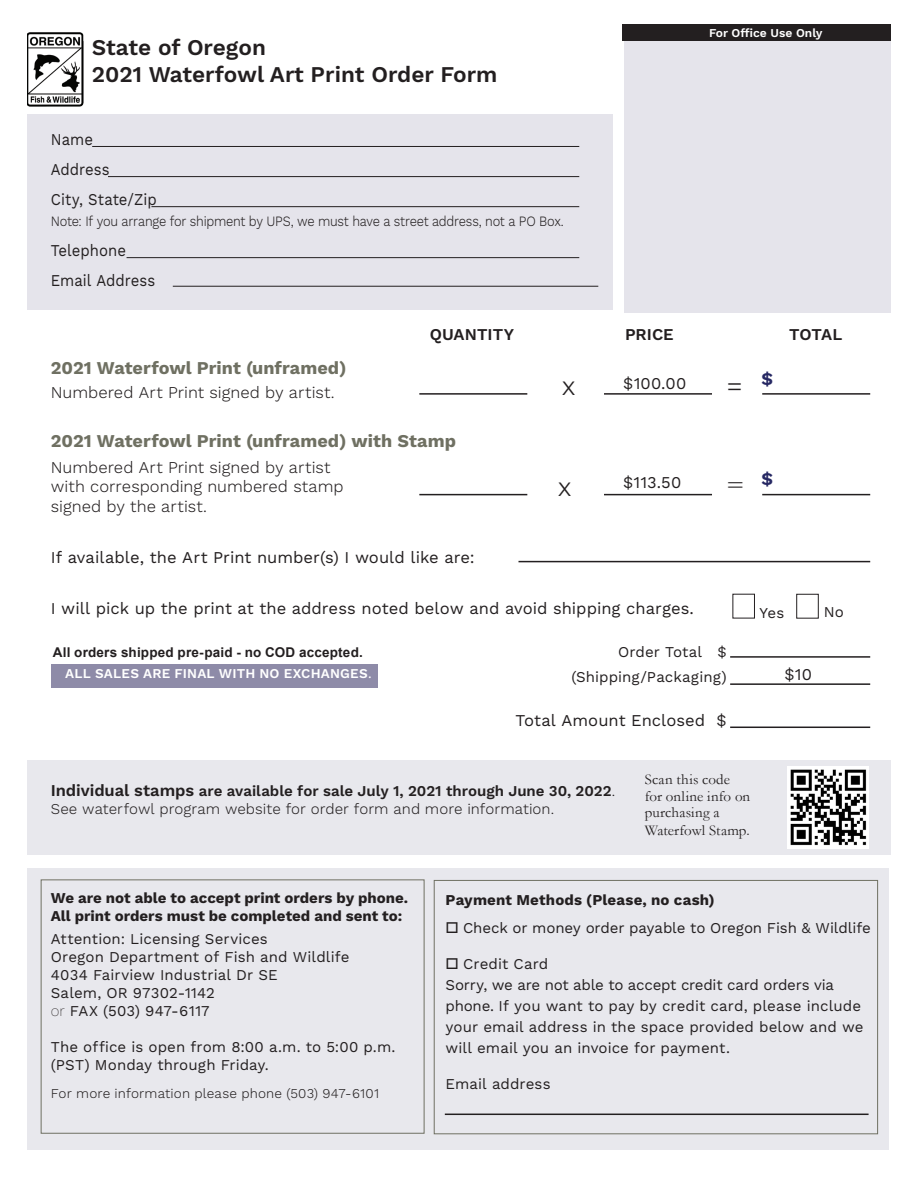
<style>
.page{position:relative;width:918px;height:1188px;background:#fff}
.page>*{position:absolute;margin:0;border:0;box-sizing:border-box;transform-origin:0 0}
.t1{font:300 27px "Work Sans";color:#231f20}
.t2{font:27px "Times New Roman";color:#231f20}
.t3{font:600 22.5px "Work Sans";color:#231f20}
.Work_sans_text_11pt{font:700 18px "Work Sans";color:#6f7062}
.work_sans_12_pt{font:700 18px "Work Sans";color:#6f7062}
.work_sans_12_pt-2{font:700 18px "Work Sans";color:#262863}
.work_sans_10_pt{font:16.5px "Work Sans";color:#231f20}
.Work_sans_text_11pt-2{font:300 16.5px/19.5px "Work Sans";color:#231f20}
.work_sans_10_pt-2{font:16.5px "Work Sans";color:#231f20;scale:.9 1}
.work_sans_12_pt-3{font:300 16.5px "Work Sans";color:#231f20}
.Work_sans_text_11pt-3{font:600 16.5px "Work Sans";color:#231f20}
.Work_sans_text_11pt-4{font:16.5px "Work Sans";letter-spacing:.005em;color:#231f20}
.work_sans_10_pt-3{font:15px/21px "Work Sans";letter-spacing:.005em;color:#231f20}
.Work_sans_text_11pt-5{font:300 15px/18px "Work Sans";letter-spacing:.005em;color:#231f20}
.work_sans_10_pt-4{font:700 15px/18px "Work Sans";color:#231f20}
.work_sans_10_pt-5{font:15px/16.5px "Garamond";letter-spacing:.01em;color:#231f20}
.Work_sans_text_11pt-6{font:15px "Work Sans";color:#231f20}
.t4{font:300 14.25px "Work Sans";letter-spacing:-.02em;color:#231f20;scale:.9 1}
.t5{font:300 13.5px "Work Sans";letter-spacing:.01em;color:#231f20}
.work_sans_10_pt-6{font:700 13.5px "Arial";letter-spacing:.015em;color:#231f20}
.work_sans_10_pt-7{font:600 13.5px "Work Sans";letter-spacing:.015em;color:#fff}
.t6{font:600 12px "Work Sans";color:#fff}
.s1{font-weight:400}
.s2{font-weight:600;font-size:16.5px}
.s3{font-weight:600}
.s4{font-weight:100}
</style>
<div class="page">
<div style="left:27px;top:114px;width:586px;height:196px;background:#e5e4eb"></div>
<div style="left:27px;top:760px;width:864px;height:95px;background:#e8e8ed"></div>
<div style="left:27px;top:868px;width:862px;height:282px;background:#e8e8ed"></div>
<div style="left:624px;top:32px;width:266px;height:281px;background:#e5e4eb"></div>
<div style="left:51px;top:664px;width:327px;height:23px;background:#8e8ba8"></div>
<img style="left:788px;top:767px;width:80px;height:82px">
<div style="left:622px;top:24px;width:269px;height:17px;background:#231f20"></div>
<hr style="left:730px;top:656px;width:140px;height:2px;background:#231f20">
<hr style="left:730px;top:727px;width:140px;height:1px;background:#231f20">
<hr style="left:92px;top:146px;width:487px;height:1px;background:#231f20">
<hr style="left:108px;top:176px;width:471px;height:1px;background:#231f20">
<hr style="left:151px;top:206px;width:428px;height:1px;background:#231f20">
<hr style="left:127px;top:257px;width:452px;height:1px;background:#231f20">
<hr style="left:173px;top:286px;width:425px;height:1px;background:#231f20">
<hr style="left:419px;top:393px;width:108px;height:2px;background:#231f20">
<hr style="left:604px;top:393px;width:108px;height:2px;background:#231f20">
<hr style="left:762px;top:393px;width:108px;height:2px;background:#231f20">
<div style="left:733px;top:594px;width:22px;height:24px;border:1px solid #231f20"></div>
<hr style="left:419px;top:494px;width:108px;height:1px;background:#231f20">
<hr style="left:604px;top:494px;width:108px;height:1px;background:#231f20">
<hr style="left:762px;top:494px;width:108px;height:1px;background:#231f20">
<hr style="left:519px;top:561px;width:351px;height:1px;background:#231f20">
<hr style="left:730px;top:683px;width:140px;height:2px;background:#231f20">
<hr style="left:445px;top:1114px;width:424px;height:1px;background:#231f20">
<div style="left:434px;top:880px;width:444px;height:254px;border:1px solid #6f7062"></div>
<img style="left:27px;top:32px;width:57px;height:75px">
<p class="t3" style="left:92px;top:34px;width:176px">State of Oregon</p>
<p class="t3" style="left:92px;top:61px;width:407px">2021 Waterfowl Art Print Order Form</p>
<p class="work_sans_10_pt-2" style="left:51px;top:130px;width:48px">Name</p>
<p class="work_sans_10_pt-2" style="left:51px;top:160px;width:67px">Address</p>
<p class="work_sans_10_pt-2" style="left:51px;top:190px;width:119px">City, State/Zip</p>
<p class="t4" style="left:51px;top:213px;width:572px">Note: If you arrange for shipment by UPS, we must have a street address, not a PO Box.</p>
<p class="work_sans_10_pt-2" style="left:51px;top:241px;width:85px">Telephone</p>
<p class="work_sans_10_pt-2" style="left:51px;top:271px;width:118px">Email Address</p>
<p class="Work_sans_text_11pt-3" style="left:430px;top:325px;width:86px">QUANTITY</p>
<p class="t6" style="left:709px;top:26px;width:115px">For Office Use Only</p>
<p class="Work_sans_text_11pt-3" style="left:625px;top:325px;width:50px">PRICE</p>
<p class="Work_sans_text_11pt-3" style="left:789px;top:325px;width:55px">TOTAL</p>
<p class="work_sans_12_pt" style="left:51px;top:357px;width:297px">2021 Waterfowl Print (unframed)</p>
<p class="work_sans_12_pt-3" style="left:51px;top:383px;width:285px">Numbered Art Print signed by artist.</p>
<p class="Work_sans_text_11pt" style="left:51px;top:431px;width:407px">2021 Waterfowl Print (unframed) with Stamp</p>
<p class="Work_sans_text_11pt-2" style="left:51px;top:458px;width:294px">Numbered Art Print signed by artist with corresponding numbered stamp</p>
<p class="Work_sans_text_11pt-2" style="left:51px;top:497px;width:158px">signed by the artist.</p>
<p class="t1" style="left:562px;top:370px;width:15px">x</p>
<p class="Work_sans_text_11pt-4" style="left:623px;top:373px;width:65px">$100.00</p>
<p class="t1" style="left:558px;top:471px;width:15px">x</p>
<p class="Work_sans_text_11pt-4" style="left:623px;top:472px;width:60px">$113.50</p>
<p class="work_sans_10_pt" style="left:51px;top:548px;width:426px">If available, the Art Print number(s) I would like are:</p>
<p class="work_sans_10_pt" style="left:51px;top:599px;width:645px">I will pick up the print at the address noted below and avoid shipping charges.</p>
<p class="t1" style="left:726px;top:370px;width:18px">=</p>
<p class="t2" style="left:728px;top:466px;width:17px">=</p>
<p class="work_sans_10_pt-6" style="left:53px;top:643px;width:311px">All orders shipped pre-paid - no COD accepted.</p>
<p class="work_sans_10_pt-7" style="left:65px;top:666px;width:308px">ALL SALES ARE FINAL WITH NO EXCHANGES<span class="s1">.</span></p>
<p class="work_sans_10_pt-3" style="left:618px;top:642px;width:110px">Order Total $</p>
<p class="work_sans_10_pt-3" style="left:571px;top:667px;width:157px">(Shipping/Packaging)</p>
<p class="work_sans_10_pt" style="left:515px;top:710px;width:213px">Total Amount Enclosed $</p>
<p class="work_sans_12_pt-2" style="left:761px;top:369px;width:13px">$</p>
<p class="work_sans_12_pt-2" style="left:761px;top:469px;width:13px">$</p>
<p class="Work_sans_text_11pt-6" style="left:760px;top:604px;width:26px">Yes</p>
<p class="Work_sans_text_11pt-6" style="left:824px;top:604px;width:22px">No</p>
<p class="work_sans_10_pt" style="left:784px;top:665px;width:29px">$10</p>
<p class="Work_sans_text_11pt-5" style="left:51px;top:782px;width:566px"><span class="s2">Individual stamps</span> <span class="s3">are available for sale July 1, 2021 through June 30, 2022</span>.<br>See waterfowl program website for order form and more information.</p>
<p class="work_sans_10_pt-5" style="left:645px;top:771px;width:107px">Scan this code for online info on purchasing a</p>
<p class="work_sans_10_pt-5" style="left:645px;top:822px;width:107px">Waterfowl Stamp.</p>
<p class="work_sans_10_pt-4" style="left:51px;top:890px;width:359px">We are not able to accept print orders by phone.<br>All print orders must be completed and sent to:</p>
<p class="work_sans_10_pt-3" style="left:51px;top:929px;width:219px">Attention: Licensing Services</p>
<p class="work_sans_10_pt-3" style="left:51px;top:947px;width:300px">Oregon Department of Fish and Wildlife</p>
<p class="work_sans_10_pt-3" style="left:51px;top:965px;width:228px">4034 Fairview Industrial Dr SE</p>
<p class="work_sans_10_pt-3" style="left:51px;top:983px;width:166px">Salem, OR 97302-1142</p>
<p class="work_sans_10_pt-3" style="left:51px;top:1001px;width:160px"><span class="s4">or</span> FAX (503) 947-6117</p>
<p class="work_sans_10_pt-3" style="left:51px;top:1039px;width:346px;line-height:18px">The office is open from 8:00 a.m. to 5:00 p.m. (PST) Monday through Friday.</p>
<p class="t5" style="left:51px;top:1086px;width:330px">For more information please phone (503) 947-6101</p>
<p class="work_sans_10_pt-4" style="left:446px;top:891px;width:271px">Payment Methods (Please, no cash)</p>
<p class="work_sans_10_pt-3" style="left:446px;top:918px;width:427px">□ Check or money order payable to Oregon Fish &amp; Wildlife</p>
<p class="work_sans_10_pt-3" style="left:446px;top:954px;width:419px">□ Credit Card<br>Sorry, we are not able to accept credit card orders via phone. If you want to pay by credit card, please include your email address in the space provided below and we will email you an invoice for payment.</p>
<p class="work_sans_10_pt-3" style="left:446px;top:1074px;width:107px">Email address</p>
</div>
